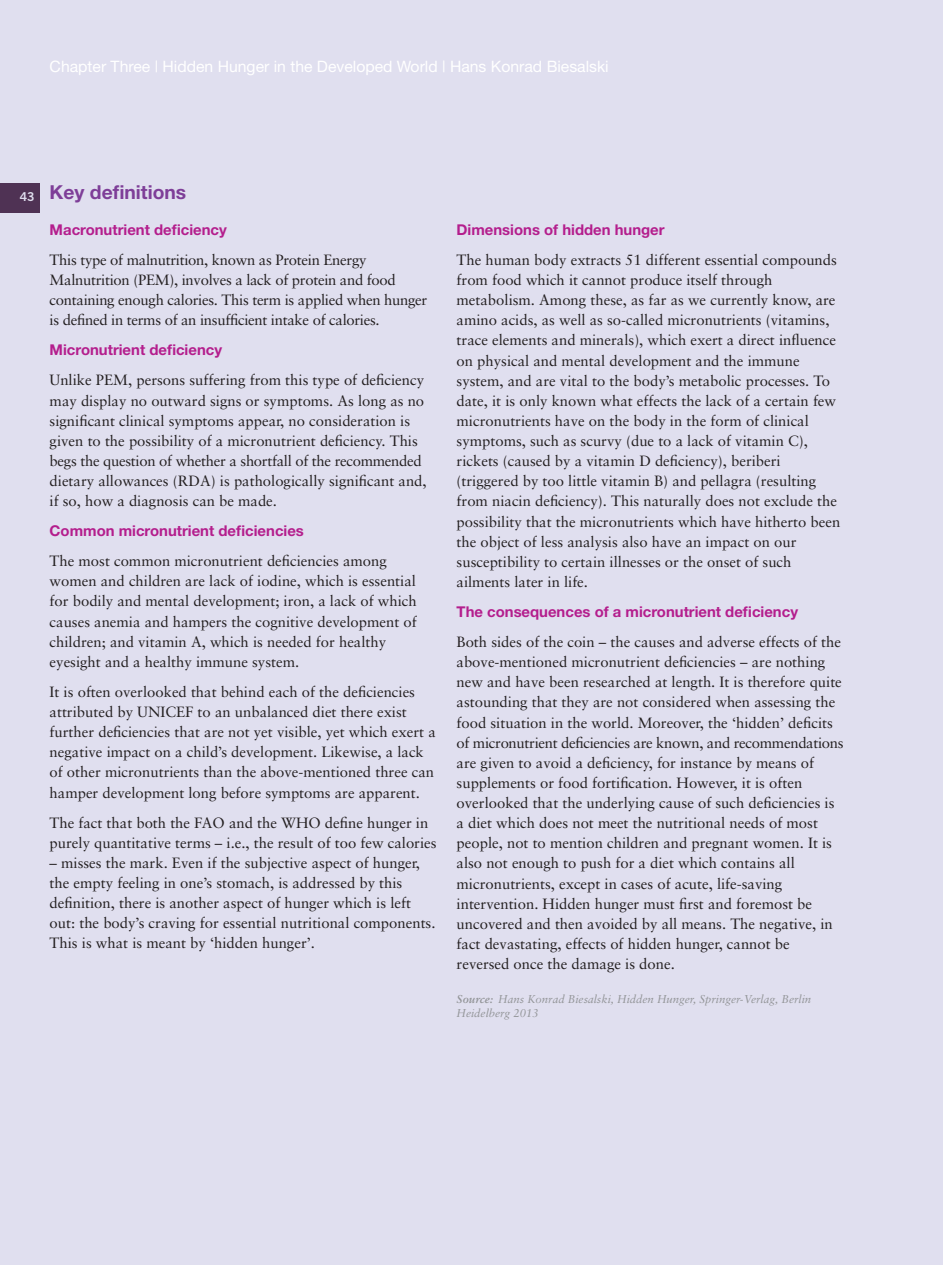
<style>
.page{position:relative;width:943px;height:1265px;background:#e0dfef}
.page>*{position:absolute;margin:0;border:0;box-sizing:border-box;transform-origin:0 0}
.Text_bold_1{font:700 19.25px "Helvetica Neue";color:#7e3e98}
.Chapter_details_page{font:15.75px "Helvetica Neue";color:#fff}
.Text{font:14.88px/20.1px "Sabon";color:#231f20}
.Text-2{font:14.88px/20.1px "Sabon";letter-spacing:-.02em;color:#231f20}
.Text_bold_2{font:700 14.88px "Helvetica Neue";color:#b41e8d}
.t1{font:12.25px "Trade Gothic Bold Two";color:#fff}
.Source{font:italic 11.38px/13.1px "Sabon";color:#939598}
.s1{font-weight:700}
</style>
<div class="page">
<p class="Chapter_details_page" style="left:50px;top:57px;width:560px">Chapter Three | Hidden Hunger in the Developed World | Hans Konrad Biesalski</p>
<p class="t1" style="left:20px;top:189px;width:16px">43</p>
<p class="Text_bold_1" style="left:50px;top:180px;width:138px">Key definitions</p>
<p class="Text_bold_2" style="left:50px;top:220px;width:179px">Macronutrient deficiency</p>
<p class="Text-2" style="left:50px;top:250px;width:379px">This type of malnutrition, known as Protein Energy Malnutrition (PEM), involves a lack of protein and food containing enough calories. This term is applied when hunger is defined in terms of an insufficient intake of calories.</p>
<p class="Text_bold_2" style="left:50px;top:341px;width:174px">Micronutrient deficiency</p>
<p class="Text" style="left:50px;top:370px;width:378px">Unlike PEM, persons suffering from this type of deficiency may display no outward signs or symptoms. As long as no significant clinical symptoms appear, no consideration is given to the possibility of a micronutrient deficiency. This begs the question of whether a shortfall of the recommended dietary allowances (RDA) is pathologically significant and, if so, how a diagnosis can be made.</p>
<p class="Text_bold_2" style="left:50px;top:522px;width:256px">Common micronutrient deficiencies</p>
<p class="Text" style="left:50px;top:551px;width:368px">The most common micronutrient deficiencies among women and children are lack of iodine, which is essential for bodily and mental development; iron, a lack of which causes anemia and hampers the cognitive development of children; and vitamin A, which is needed for healthy eyesight and a healthy immune system.</p>
<p class="Text" style="left:50px;top:682px;width:387px">It is often overlooked that behind each of the deficiencies attributed by UNICEF to an unbalanced diet there exist further deficiencies that are not yet visible, yet which exert a negative impact on a child’s development. Likewise, a lack of other micronutrients than the above-mentioned three can hamper development long before symptoms are apparent.</p>
<p class="Text" style="left:50px;top:812px;width:388px">The fact that both the FAO and the WHO define hunger in purely quantitative terms – i.e., the result of too few calories</p>
<p class="Text" style="left:50px;top:852px;width:387px">– misses the mark. Even if the subjective aspect of hunger, the empty feeling in one’s stomach, is addressed by this definition, there is another aspect of hunger which is left out: the body’s craving for essential nutritional components.<br>This is what is meant by ‘hidden hunger’.</p>
<p class="Text_bold_2" style="left:456px;top:220px;width:209px">Dimensions of hidden hunger</p>
<p class="Text" style="left:456px;top:250px;width:385px">The human body extracts 51 different essential compounds from food which it cannot produce itself through metabolism. Among these, as far as we currently know, are amino acids, as well as so-called micronutrients (vitamins, trace elements and minerals), which exert a direct influence on physical and mental development and the immune system, and are vital to the body’s metabolic processes. To date, it is only known what effects the lack of a certain few micronutrients have on the body in the form of clinical symptoms, such as scurvy (due to a lack of vitamin C), rickets (caused by a vitamin D deficiency), beriberi (triggered by too little vitamin B) and pellagra (resulting from niacin deficiency). This naturally does not exclude the possibility that the micronutrients which have hitherto been the object of less analysis also have an impact on our susceptibility to certain illnesses or the onset of such ailments later in life.</p>
<p class="Text_bold_2" style="left:456px;top:602px;width:343px">The consequences of a micronutrient deficiency</p>
<p class="Text" style="left:456px;top:632px;width:388px">Both sides of the coin – the causes and adverse effects of the above-mentioned micronutrient deficiencies – are nothing new and have been researched at length. It is therefore quite astounding that they are not considered when assessing the food situation in the world. Moreover, the ‘hidden’ deficits of micronutrient deficiencies are known, and recommendations are given to avoid a deficiency, for instance by means of supplements or food fortification. However, it is often overlooked that the underlying cause of such deficiencies is a diet which does not meet the nutritional needs of most people, not to mention children and pregnant women. It is also not enough to push for a diet which contains all micronutrients, except in cases of acute, life-saving intervention. Hidden hunger must first and foremost be uncovered and then avoided by all means. The negative, in fact devastating, effects of hidden hunger, cannot be reversed once the damage is done.</p>
<p class="Source" style="left:456px;top:993px;width:356px"><span class="s1">Source:</span> Hans Konrad Biesalski, Hidden Hunger, Springer-Verlag, Berlin<br>Heidelberg 2013</p>
</div>
